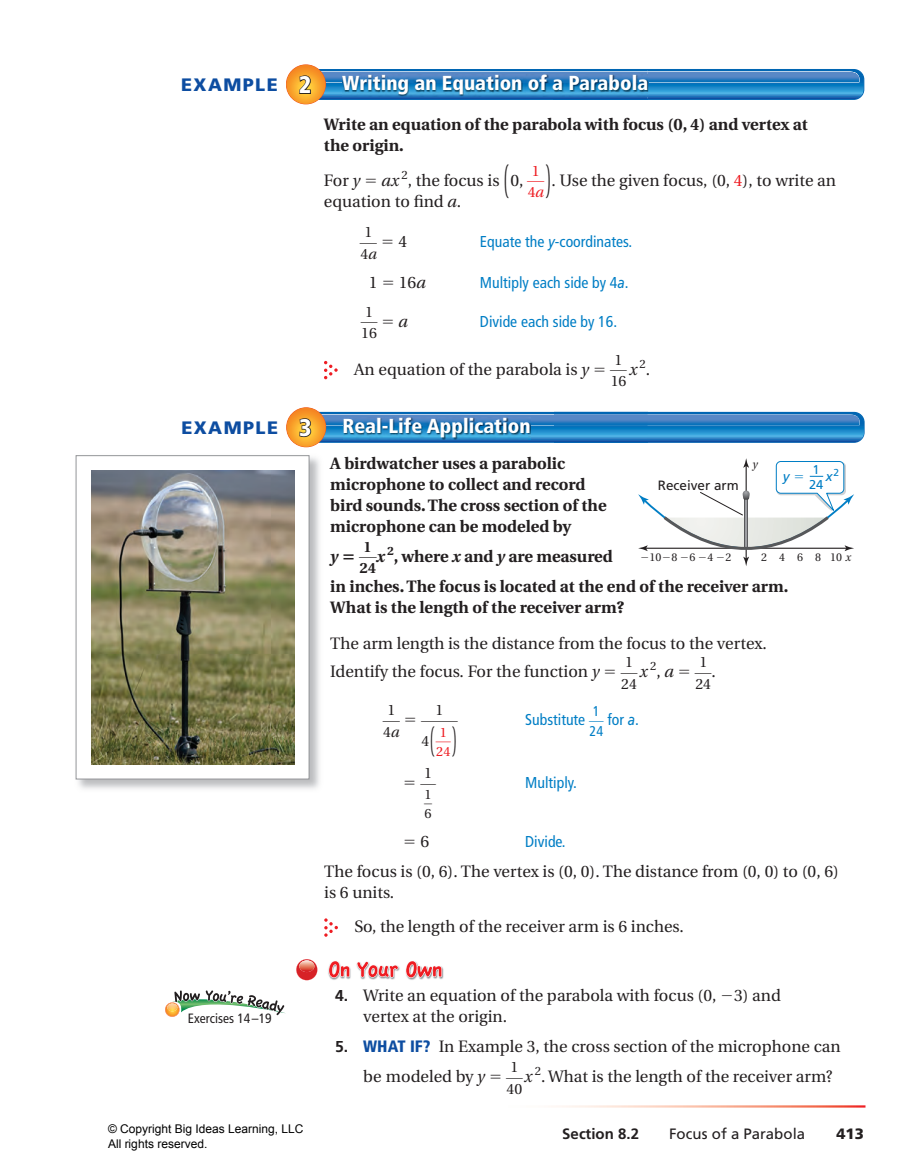
<style>
.page{position:relative;width:918px;height:1175px;background:#fff}
.page>*{position:absolute;margin:0;border:0;box-sizing:border-box;transform-origin:0 0}
.t1{font:41.7px "Utopia";color:#231f20;scale:.4 1}
.t2{font:37.35px "Utopia";color:#231f20;scale:.4 1}
.t3{font:900 condensed 20.25px "Frutiger";color:#fff}
.t4{font:900 18px "Frutiger";letter-spacing:.08em;color:#0d4da1}
.t5{font:16.5px/21px "Utopia";color:#231f20}
.t6{font:700 16.5px/21px "Utopia";color:#231f20}
.t7{font:italic 16.5px "Utopia";color:#231f20}
.t8{font:italic 700 16.5px "Utopia";color:#231f20}
.t9{font:condensed 15.75px "Frutiger";color:#007ec5}
.t10{font:15px "Frutiger";color:#231f20}
.t11{font:700 15px "Frutiger";color:#231f20}
.t12{font:900 15px "Frutiger";color:#231f20}
.t13{font:14.85px/21.3px "Utopia";color:#231f20}
.t14{font:700 14.85px/21.3px "Utopia";color:#231f20}
.t15{font:14.85px/21.3px "Utopia";color:#ee1d23}
.t16{font:condensed 14.1px/20.2px "Frutiger";color:#007ec5}
.t17{font:condensed 13.5px "Frutiger";color:#231f20}
.t18{font:13.5px "Frutiger";color:#231f20}
.t19{font:italic 13.5px "Frutiger";color:#007ec5}
.t20{font:13.35px/19.2px "Utopia";color:#ee1d23}
.t21{font:13.35px/19.2px "Utopia";color:#231f20}
.t22{font:12.75px "Frutiger";color:#007ec5}
.t23{font:12px/14.4px "Arial";color:#000}
.t24{font:11.25px "Utopia";letter-spacing:.87em;color:#231f20}
.t25{font:italic 11.25px "Utopia";color:#231f20}
.s1{font-stretch:condensed;font-size:24px;color:#231f20}
.s2{font-style:italic}
.s3{color:#ee1d23}
.s4{font-style:italic;font-stretch:normal}
.s5{font-style:normal}
.s6{font-family:"Frutiger";font-weight:700;font-size:15.75px}
.s7{font-family:"Frutiger";font-weight:900;font-stretch:condensed;color:#0d4da1}
</style>
<div class="page">
<img style="left:328px;top:964px;width:116px;height:16px">
<svg style="left:329px;top:961px;width:21px;height:17px"></svg>
<svg style="left:357px;top:961px;width:41px;height:16px"></svg>
<svg style="left:406px;top:961px;width:36px;height:17px"></svg>
<svg style="left:296px;top:959px;width:21px;height:21px"></svg>
<svg style="left:299px;top:960px;width:15px;height:12px"></svg>
<svg style="left:165px;top:990px;width:121px;height:27px"></svg>
<svg style="left:319px;top:412px;width:546px;height:31px;background:#2880c2"></svg>
<img style="left:321px;top:414px;width:327px;height:7px">
<div style="left:286px;top:407px;width:40px;height:40px;border:1px solid #f15921;border-radius:50%"></div>
<svg style="left:287px;top:408px;width:39px;height:39px"></svg>
<img style="left:344px;top:418px;width:187px;height:21px">
<svg style="left:324px;top:918px;width:14px;height:18px"></svg>
<div style="left:286px;top:64px;width:40px;height:40px;border:1px solid #f15921;border-radius:50%"></div>
<svg style="left:286px;top:65px;width:39px;height:39px"></svg>
<svg style="left:299px;top:69px;width:565px;height:31px;background:#4185b8"></svg>
<img style="left:342px;top:75px;width:305px;height:21px">
<svg style="left:324px;top:361px;width:14px;height:18px"></svg>
<img style="left:75px;top:455px;width:245px;height:334px">
<div style="left:76px;top:455px;width:233px;height:324px;background:#fff"></div>
<div style="left:76px;top:455px;width:233px;height:324px;border:1px solid #939598"></div>
<img style="left:91px;top:470px;width:203px;height:294px">
<svg style="left:638px;top:458px;width:216px;height:108px"></svg>
<p class="t4" style="left:181px;top:78px;width:132px">EXAMPLE <span class="s1">2</span></p>
<p class="t3" style="left:342px;top:75px;width:308px">Writing an Equation of a Parabola</p>
<p class="t6" style="left:324px;top:116px;width:485px">Write an equation of the parabola with focus (0, 4) and vertex at the origin.</p>
<p class="t5" style="left:324px;top:171px;width:38px">For <span class="s2">y</span></p>
<p class="t5" style="left:382px;top:171px;width:120px"><span class="s2">ax</span> <sup>2</sup>, the focus is</p>
<h1 class="t1" style="left:503px;top:162px;width:16px">(</h1>
<p class="t5" style="left:510px;top:171px;width:15px">0,</p>
<p class="t15" style="left:528px;top:161px;width:18px">1<br>4<span class="s2">a</span></p>
<h1 class="t1" style="left:546px;top:162px;width:16px">)</h1>
<p class="t5" style="left:551px;top:171px;width:286px">. Use the given focus, (0, <span class="s3">4</span>), to write an</p>
<p class="t5" style="left:324px;top:192px;width:139px">equation to find <span class="s2">a</span>.</p>
<p class="t13" style="left:360px;top:223px;width:18px">1<br>4<span class="s2">a</span></p>
<p class="t5" style="left:398px;top:233px;width:10px">4</p>
<p class="t9" style="left:480px;top:235px;width:154px">Equate the <span class="s4">y</span>-coordinates.</p>
<p class="t5" style="left:369px;top:273px;width:10px">1</p>
<p class="t5" style="left:399px;top:273px;width:28px">16<span class="s2">a</span></p>
<p class="t9" style="left:480px;top:276px;width:150px">Multiply each side by 4<span class="s4">a</span>.</p>
<p class="t13" style="left:361px;top:302px;width:17px">1<br>16</p>
<p class="t7" style="left:399px;top:314px;width:11px">a</p>
<p class="t9" style="left:480px;top:315px;width:139px">Divide each side by 16.</p>
<p class="t5" style="left:354px;top:360px;width:236px">An equation of the parabola is <span class="s2">y</span></p>
<p class="t13" style="left:611px;top:350px;width:17px">1<br>16</p>
<p class="t7" style="left:629px;top:362px;width:23px">x <sup>2</sup><span class="s5">.</span></p>
<p class="t4" style="left:181px;top:420px;width:132px">EXAMPLE <span class="s1">3</span></p>
<p class="t3" style="left:342px;top:418px;width:190px">Real-Life Application</p>
<p class="t6" style="left:330px;top:454px;width:278px">A birdwatcher uses a parabolic microphone to collect and record bird sounds. The cross section of the microphone can be modeled by</p>
<p class="t8" style="left:330px;top:549px;width:10px">y</p>
<p class="t14" style="left:359px;top:537px;width:18px">1<br>24</p>
<p class="t25" style="left:753px;top:459px;width:7px">y</p>
<p class="t22" style="left:813px;top:464px;width:28px">1 <sub>2</sub></p>
<p class="t19" style="left:783px;top:470px;width:8px">y</p>
<p class="t19" style="left:826px;top:470px;width:8px">x</p>
<p class="t18" style="left:658px;top:479px;width:83px">Receiver arm</p>
<p class="t22" style="left:809px;top:479px;width:16px">24</p>
<p class="t6" style="left:330px;top:542px;width:460px;line-height:30px;text-indent:46px"><span class="s2">x</span> <sup>2</sup>, where <span class="s2">x</span> and <span class="s2">y</span> are measured<br>in inches. The focus is located at the end of the receiver arm.</p>
<p class="t6" style="left:330px;top:598px;width:296px">What is the length of the receiver arm?</p>
<p class="t5" style="left:330px;top:630px;width:438px;line-height:28.5px">The arm length is the distance from the focus to the vertex.<br>Identify the focus. For the function <span class="s2">y</span></p>
<p class="t24" style="left:650px;top:552px;width:83px">108642</p>
<p class="t24" style="left:761px;top:552px;width:92px">2 4 6 810<span class="s2">x</span></p>
<p class="t13" style="left:621px;top:653px;width:17px">1<br>24</p>
<p class="t7" style="left:639px;top:665px;width:36px">x <sup>2</sup><span class="s5">,</span> a</p>
<p class="t13" style="left:695px;top:653px;width:17px">1<br>24</p>
<p class="t5" style="left:712px;top:662px;width:6px">.</p>
<p class="t13" style="left:383px;top:701px;width:18px">1<br>4<span class="s2">a</span></p>
<p class="t13" style="left:436px;top:701px;width:9px">1</p>
<p class="t13" style="left:422px;top:731px;width:9px">4</p>
<h2 class="t2" style="left:429px;top:724px;width:14px">(</h2>
<p class="t20" style="left:436px;top:723px;width:16px">1<br>24</p>
<h2 class="t2" style="left:452px;top:724px;width:14px">)</h2>
<p class="t13" style="left:424px;top:764px;width:9px">1</p>
<p class="t21" style="left:425px;top:785px;width:9px">1<br>6</p>
<p class="t9" style="left:525px;top:713px;width:62px">Substitute</p>
<p class="t16" style="left:590px;top:701px;width:15px">1<br>24</p>
<p class="t9" style="left:607px;top:713px;width:33px">for <span class="s4">a</span>.</p>
<p class="t9" style="left:525px;top:776px;width:53px">Multiply.</p>
<p class="t17" style="left:188px;top:1013px;width:85px">Exercises 14 –19</p>
<p class="t23" style="left:108px;top:1121px;width:197px">© Copyright Big Ideas Learning, LLC<br>All rights reserved.</p>
<p class="t5" style="left:420px;top:832px;width:10px">6</p>
<p class="t9" style="left:525px;top:835px;width:42px">Divide.</p>
<p class="t5" style="left:324px;top:862px;width:516px">The focus is (0, 6). The vertex is (0, 0). The distance from (0, 0) to (0, 6) is 6 units.</p>
<p class="t5" style="left:354px;top:917px;width:331px">So, the length of the receiver arm is 6 inches.</p>
<p class="t5" style="left:363px;top:986px;width:419px;text-indent:-28px"><span class="s6">4.</span> Write an equation of the parabola with focus (0, − 3) and vertex at the origin.</p>
<p class="t5" style="left:363px;top:1033px;width:479px;line-height:30px;text-indent:-28px"><span class="s6">5.</span> <span class="s7">WHAT IF?</span> In Example 3, the cross section of the microphone can be modeled by <span class="s2">y</span></p>
<p class="t13" style="left:507px;top:1058px;width:17px">1<br>40</p>
<p class="t5" style="left:524px;top:1067px;width:310px"><span class="s2">x</span> <sup>2</sup>. What is the length of the receiver arm?</p>
<p class="t11" style="left:562px;top:1127px;width:78px">Section 8.2</p>
<p class="t10" style="left:669px;top:1127px;width:138px">Focus of a Parabola</p>
<p class="t12" style="left:836px;top:1127px;width:29px">413</p>
</div>
